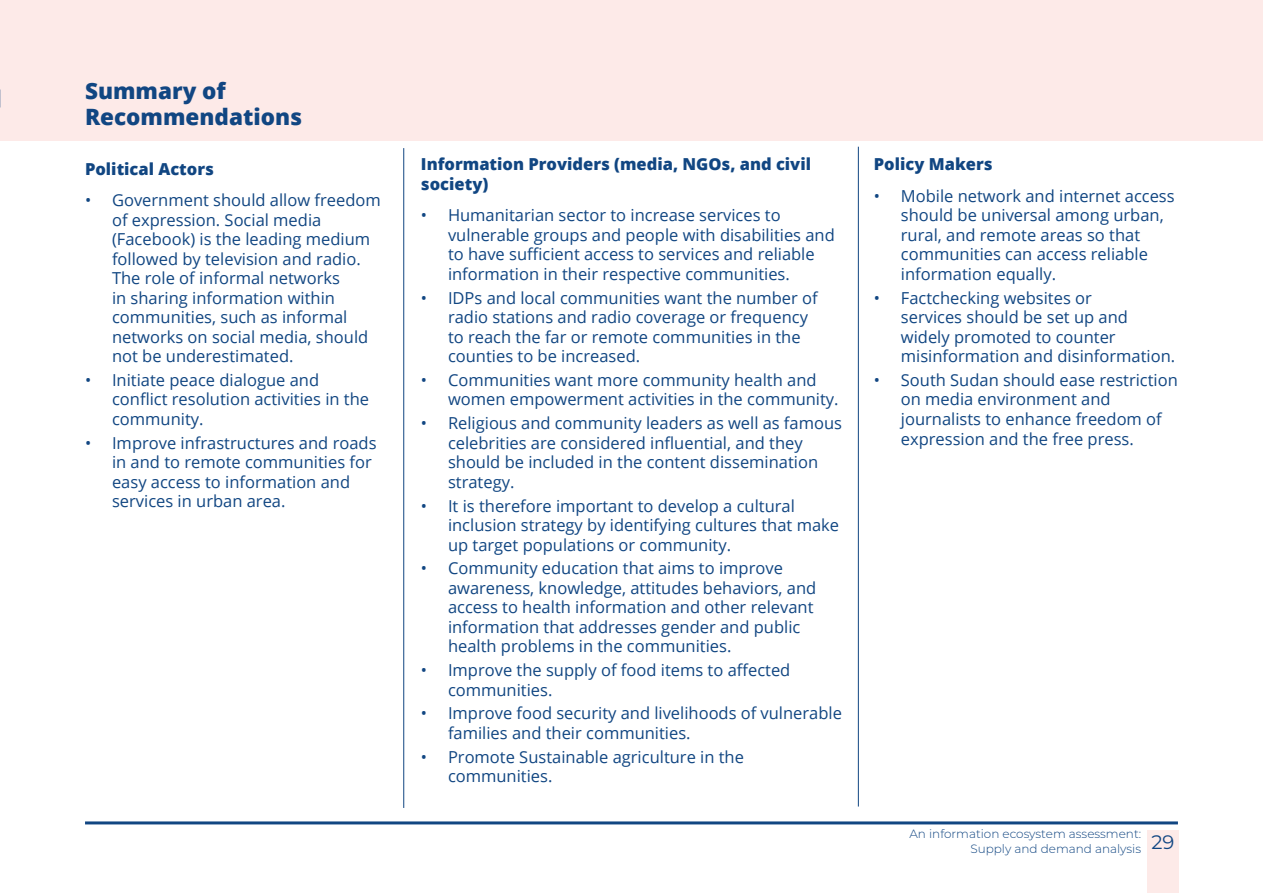
<style>
.page{position:relative;width:1263px;height:893px;background:#fff}
.page>*{position:absolute;margin:0;border:0;box-sizing:border-box;transform-origin:0 0}
.t1{font:800 22.5px/25.5px "Open Sans";color:#114682}
.t2{font:19.5px "Montserrat";color:#114682}
.t3{font:16.5px/19.5px "Open Sans";color:#114682}
.t4{font:800 16.5px/19.5px "Open Sans";color:#114682}
.t5{font:300 12px/14.4px "Montserrat";color:#114682;text-align:right}
</style>
<div class="page">
<div style="left:1147px;top:830px;width:31px;height:63px;background:#fdeae8"></div>
<hr style="left:85px;top:821px;width:1093px;height:3px;background:#114682">
<div style="left:0;top:0;width:1263px;height:141px;background:#fdeae8"></div>
<hr style="left:403px;top:148px;width:1px;height:660px;background:#114682">
<hr style="left:858px;top:147px;width:1px;height:659px;background:#114682">
<svg style="left:0;top:90px;width:1px;height:18px"></svg>
<p class="t1" style="left:85px;top:77px;width:219px">Summary of<br>Recommendations</p>
<p class="t4" style="left:85px;top:158px;width:130px">Political Actors</p>
<p class="t3" style="left:112px;top:190px;width:270px;text-indent:-27px">• Government should allow freedom of expression. Social media (Facebook) is the leading medium followed by television and radio.<br>The role of informal networks<br>in sharing information within communities, such as informal networks on social media, should not be underestimated.</p>
<p class="t3" style="left:112px;top:370px;width:259px;text-indent:-27px">• Initiate peace dialogue and conflict resolution activities in the community.</p>
<p class="t3" style="left:112px;top:433px;width:266px;text-indent:-27px">• Improve infrastructures and roads in and to remote communities for easy access to information and services in urban area.</p>
<p class="t4" style="left:421px;top:154px;width:392px">Information Providers (media, NGOs, and civil society)</p>
<p class="t3" style="left:448px;top:205px;width:388px;text-indent:-27px">• Humanitarian sector to increase services to vulnerable groups and people with disabilities and to have sufficient access to services and reliable information in their respective communities.</p>
<p class="t3" style="left:448px;top:288px;width:371px;text-indent:-27px">• IDPs and local communities want the number of radio stations and radio coverage or frequency to reach the far or remote communities in the counties to be increased.</p>
<p class="t3" style="left:448px;top:370px;width:392px;text-indent:-27px">• Communities want more community health and women empowerment activities in the community.</p>
<p class="t3" style="left:448px;top:413px;width:395px;text-indent:-27px">• Religious and community leaders as well as famous celebrities are considered influential, and they should be included in the content dissemination strategy.</p>
<p class="t3" style="left:448px;top:495px;width:393px;text-indent:-27px">• It is therefore important to develop a cultural inclusion strategy by identifying cultures that make up target populations or community.</p>
<p class="t3" style="left:448px;top:558px;width:370px;text-indent:-27px">• Community education that aims to improve awareness, knowledge, attitudes behaviors, and access to health information and other relevant information that addresses gender and public health problems in the communities.</p>
<p class="t3" style="left:448px;top:660px;width:344px;text-indent:-27px">• Improve the supply of food items to affected communities.</p>
<p class="t3" style="left:448px;top:703px;width:395px;text-indent:-27px">• Improve food security and livelihoods of vulnerable families and their communities.</p>
<p class="t3" style="left:448px;top:746px;width:298px;text-indent:-27px">• Promote Sustainable agriculture in the communities.</p>
<p class="t4" style="left:874px;top:154px;width:120px">Policy Makers</p>
<p class="t3" style="left:901px;top:186px;width:275px;text-indent:-27px">• Mobile network and internet access should be universal among urban, rural, and remote areas so that communities can access reliable information equally.</p>
<p class="t3" style="left:901px;top:288px;width:276px;text-indent:-27px">• Factchecking websites or<br>services should be set up and widely promoted to counter misinformation and disinformation.</p>
<p class="t3" style="left:901px;top:370px;width:279px;text-indent:-27px">• South Sudan should ease restriction on media environment and journalists to enhance freedom of expression and the free press.</p>
<p class="t5" style="left:909px;top:826px;width:233px">An information ecosystem assessment:<br>Supply and demand analysis</p>
<p class="t2" style="left:1151px;top:829px;width:24px">29</p>
</div>
